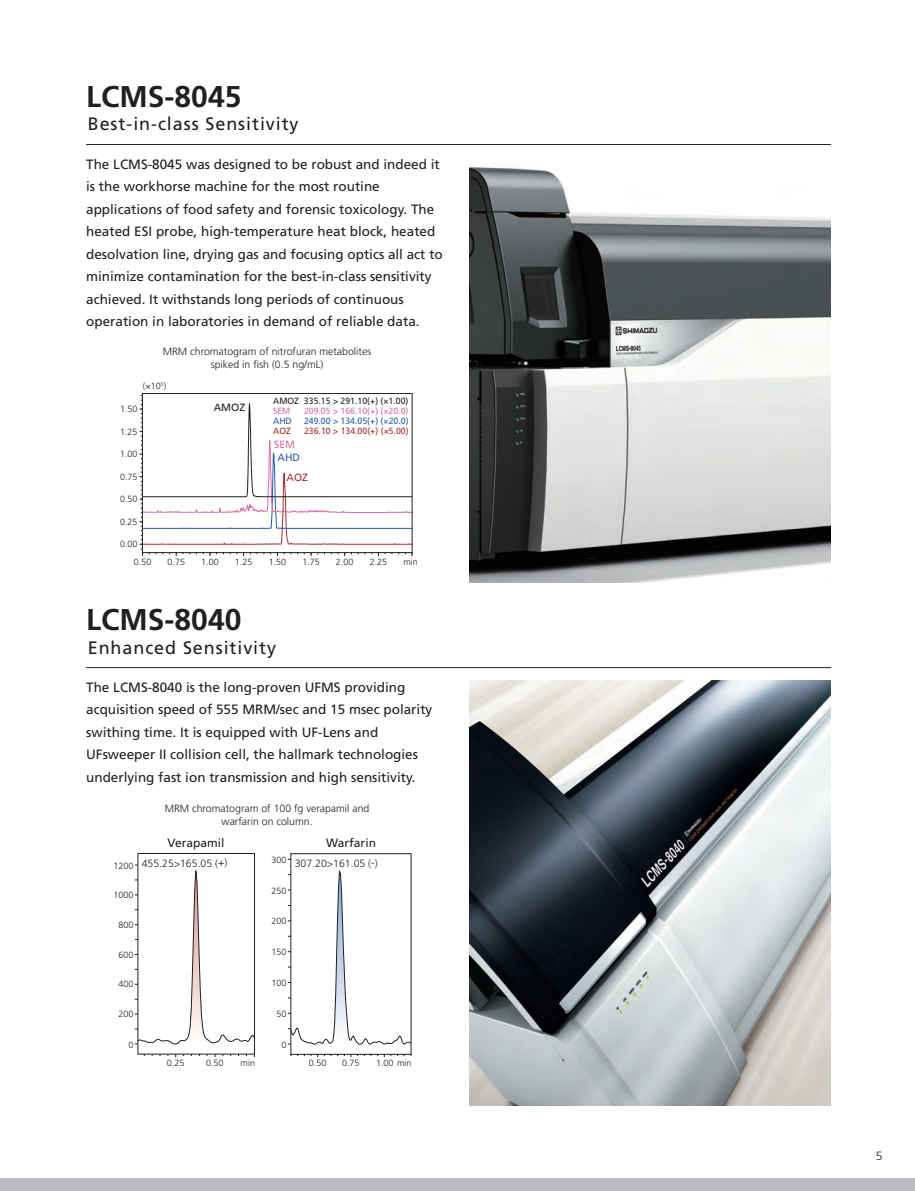
<style>
.page{position:relative;width:915px;height:1191px;background:#fff}
.page>*{position:absolute;margin:0;border:0;box-sizing:border-box;transform-origin:0 0}
.t1{font:700 30px "Frutiger";color:#231f20}
.t2{font:18px "Frutiger";letter-spacing:.05em;color:#231f20}
.t3{font:13.5px/22.5px "Frutiger";color:#231f20}
.t4{font:12px "Frutiger";color:#231f20}
.t5{font:300 12px "Frutiger";color:#231f20}
.t6{font:300 10.5px/12.8px "Frutiger";color:#231f20;text-align:center}
.t7{font:10.5px "Frutiger LT Std";color:#231f20}
.t8{font:10.5px "Frutiger LT Std";color:#a72b30}
.t9{font:10.5px "Frutiger LT Std";color:#275caa}
.t10{font:10.5px "Frutiger LT Std";color:#da6dab}
.t11{font:300 9px "Frutiger LT Std";color:#231f20}
.t12{font:300 9px "Frutiger";color:#231f20}
.t13{font:9px "Frutiger LT Std";color:#231f20;scale:.96 1}
.t14{font:9px "Frutiger LT Std";color:#da6dab;scale:.96 1}
.t15{font:9px "Frutiger LT Std";color:#275caa;scale:.96 1}
.t16{font:9px "Frutiger LT Std";color:#a72b30;scale:.96 1}
</style>
<div class="page">
<div style="left:0;top:1178px;width:914px;height:13px;background:#bcbdc0"></div>
<div style="left:138px;top:853px;width:117px;height:201px;border:1px solid #231f20"></div>
<div style="left:290px;top:853px;width:121px;height:201px;border:1px solid #231f20"></div>
<svg style="left:135px;top:864px;width:120px;height:180px"></svg>
<svg style="left:288px;top:868px;width:123px;height:176px"></svg>
<img style="left:469px;top:166px;width:361px;height:416px">
<img style="left:469px;top:680px;width:361px;height:425px">
<svg style="left:139px;top:395px;width:273px;height:161px"></svg>
<div style="left:142px;top:393px;width:270px;height:160px;border:1px solid #231f20"></div>
<hr style="left:86px;top:667px;width:744px;height:1px;background:#231f20">
<hr style="left:86px;top:144px;width:744px;height:1px;background:#231f20">
<h1 class="t1" style="left:86px;top:79px;width:157px">LCMS-8045</h1>
<h2 class="t2" style="left:88px;top:114px;width:212px">Best-in-class Sensitivity</h2>
<p class="t3" style="left:86px;top:153px;width:358px">The LCMS-8045 was designed to be robust and indeed it is the workhorse machine for the most routine applications of food safety and forensic toxicology. The heated ESI probe, high-temperature heat block, heated desolvation line, drying gas and focusing optics all act to minimize contamination for the best-in-class sensitivity achieved. It withstands long periods of continuous operation in laboratories in demand of reliable data.</p>
<p class="t6" style="left:163px;top:345px;width:210px">MRM chromatogram of nitrofuran metabolites spiked in fish (0.5 ng/mL)</p>
<p class="t11" style="left:143px;top:381px;width:25px">(×10<sup>5</sup>)</p>
<p class="t11" style="left:120px;top:404px;width:19px">1.50</p>
<p class="t11" style="left:120px;top:426px;width:19px">1.25</p>
<p class="t11" style="left:120px;top:449px;width:19px">1.00</p>
<p class="t11" style="left:120px;top:471px;width:19px">0.75</p>
<p class="t11" style="left:120px;top:494px;width:19px">0.50</p>
<p class="t11" style="left:120px;top:516px;width:19px">0.25</p>
<p class="t11" style="left:120px;top:539px;width:19px">0.00</p>
<p class="t7" style="left:214px;top:401px;width:33px">AMOZ</p>
<p class="t13" style="left:273px;top:396px;width:142px">AMOZ 335.15 &gt; 291.10(+) (×1.00)</p>
<p class="t14" style="left:273px;top:406px;width:19px">SEM</p>
<p class="t14" style="left:304px;top:406px;width:110px">209.05 &gt; 166.10(+) (×20.0)</p>
<p class="t15" style="left:273px;top:416px;width:21px">AHD</p>
<p class="t15" style="left:304px;top:416px;width:110px">249.00 &gt; 134.05(+) (×20.0)</p>
<p class="t16" style="left:273px;top:426px;width:20px">AOZ</p>
<p class="t16" style="left:304px;top:426px;width:110px">236.10 &gt; 134.00(+) (×5.00)</p>
<p class="t10" style="left:274px;top:438px;width:22px">SEM</p>
<p class="t9" style="left:277px;top:451px;width:24px">AHD</p>
<p class="t8" style="left:286px;top:471px;width:23px">AOZ</p>
<p class="t11" style="left:134px;top:557px;width:19px">0.50</p>
<p class="t11" style="left:167px;top:557px;width:19px">0.75</p>
<p class="t11" style="left:201px;top:557px;width:19px">1.00</p>
<p class="t11" style="left:235px;top:557px;width:19px">1.25</p>
<p class="t11" style="left:268px;top:557px;width:19px">1.50</p>
<p class="t11" style="left:302px;top:557px;width:19px">1.75</p>
<p class="t11" style="left:336px;top:557px;width:19px">2.00</p>
<p class="t11" style="left:369px;top:557px;width:19px">2.25</p>
<p class="t11" style="left:403px;top:557px;width:16px">min</p>
<h1 class="t1" style="left:86px;top:602px;width:157px">LCMS-8040</h1>
<h2 class="t2" style="left:88px;top:637px;width:190px">Enhanced Sensitivity</h2>
<p class="t3" style="left:86px;top:676px;width:347px">The LCMS-8040 is the long-proven UFMS providing acquisition speed of 555 MRM/sec and 15 msec polarity swithing time. It is equipped with UF-Lens and UFsweeper II collision cell, the hallmark technologies underlying fast ion transmission and high sensitivity.</p>
<p class="t6" style="left:165px;top:801px;width:206px">MRM chromatogram of 100 fg verapamil and warfarin on column.</p>
<p class="t4" style="left:167px;top:835px;width:58px">Verapamil</p>
<p class="t4" style="left:326px;top:835px;width:51px">Warfarin</p>
<p class="t12" style="left:113px;top:860px;width:22px">1200</p>
<p class="t12" style="left:271px;top:854px;width:17px">300</p>
<p class="t6" style="left:142px;top:856px;width:87px">455.25&gt;165.05 (+)</p>
<p class="t6" style="left:295px;top:856px;width:84px">307.20&gt;161.05 (-)</p>
<p class="t12" style="left:113px;top:890px;width:22px">1000</p>
<p class="t12" style="left:271px;top:885px;width:17px">250</p>
<p class="t12" style="left:118px;top:919px;width:17px">800</p>
<p class="t12" style="left:271px;top:916px;width:17px">200</p>
<p class="t12" style="left:118px;top:949px;width:17px">600</p>
<p class="t12" style="left:271px;top:947px;width:17px">150</p>
<p class="t12" style="left:118px;top:979px;width:17px">400</p>
<p class="t12" style="left:271px;top:977px;width:17px">100</p>
<p class="t12" style="left:118px;top:1009px;width:17px">200</p>
<p class="t12" style="left:276px;top:1008px;width:12px">50</p>
<p class="t12" style="left:128px;top:1039px;width:7px">0</p>
<p class="t12" style="left:281px;top:1039px;width:7px">0</p>
<p class="t12" style="left:167px;top:1057px;width:19px">0.25</p>
<p class="t12" style="left:206px;top:1057px;width:19px">0.50</p>
<p class="t12" style="left:240px;top:1057px;width:16px">min</p>
<p class="t12" style="left:309px;top:1057px;width:19px">0.50</p>
<p class="t12" style="left:342px;top:1057px;width:19px">0.75</p>
<p class="t12" style="left:376px;top:1057px;width:37px">1.00 min</p>
<p class="t5" style="left:875px;top:1149px;width:8px">5</p>
</div>
